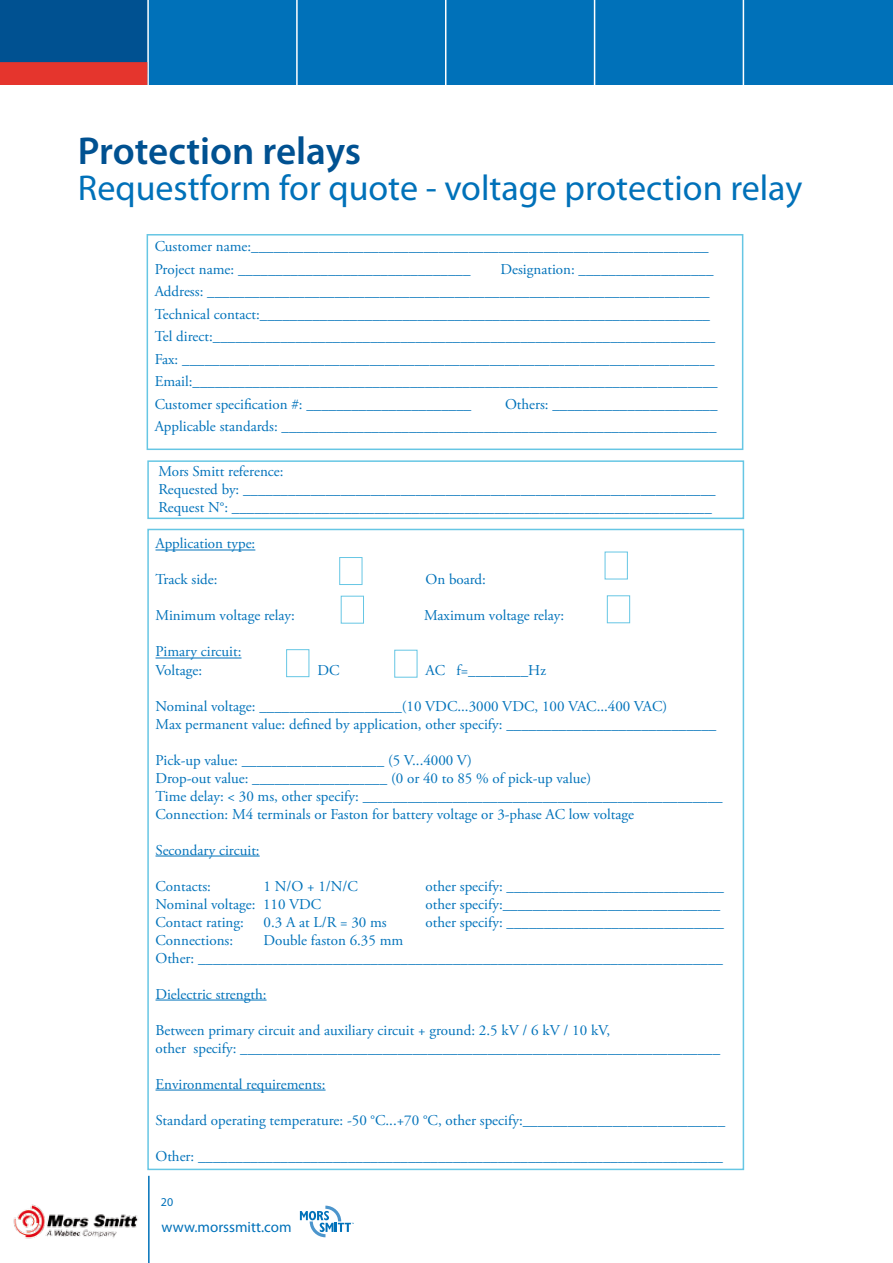
<style>
.page{position:relative;width:893px;height:1263px;background:#fff}
.page>*{position:absolute;margin:0;border:0;box-sizing:border-box;transform-origin:0 0}
.t1{font:600 39px "Myriad Pro";color:#005191}
.t2{font:36px "Myriad Pro";color:#0071b9}
.t3{font:15px/18px "Adobe Garamond Pro";color:#0072ba}
.t4{font:15px "Myriad Pro";color:#0071b9}
.t5{font:12px "Myriad Pro";color:#0071b9}
</style>
<div class="page">
<div style="left:0;top:0;width:893px;height:85px;background:#0071b9"></div>
<div style="left:0;top:0;width:148px;height:73px;background:#005191"></div>
<hr style="left:147px;top:0;width:2px;height:87px;background:#fff">
<hr style="left:296px;top:0;width:2px;height:87px;background:#fff">
<hr style="left:445px;top:0;width:1px;height:87px;background:#fff">
<hr style="left:594px;top:0;width:1px;height:87px;background:#fff">
<hr style="left:743px;top:0;width:1px;height:87px;background:#fff">
<hr style="left:148px;top:1176px;width:2px;height:87px;background:#0071b9">
<div style="left:0;top:62px;width:147px;height:23px;background:#e5352d"></div>
<svg style="left:300px;top:1205px;width:54px;height:32px"></svg>
<img style="left:13px;top:1204px;width:125px;height:35px">
<div style="left:147px;top:460px;width:597px;height:59px;border:2px solid #66c6e4"></div>
<div style="left:147px;top:234px;width:596px;height:216px;border:2px solid #66c6e4"></div>
<hr style="left:156px;top:550px;width:99px;height:1px;background:#0072ba">
<hr style="left:156px;top:658px;width:85px;height:1px;background:#0072ba">
<hr style="left:156px;top:856px;width:104px;height:1px;background:#0072ba">
<hr style="left:156px;top:1000px;width:111px;height:1px;background:#0072ba">
<hr style="left:156px;top:1090px;width:170px;height:1px;background:#0072ba">
<div style="left:341px;top:596px;width:23px;height:27px;border:1px solid #66c6e4"></div>
<div style="left:607px;top:595px;width:23px;height:28px;border:1px solid #66c6e4"></div>
<div style="left:286px;top:649px;width:23px;height:28px;border:1px solid #66c6e4"></div>
<div style="left:394px;top:650px;width:23px;height:27px;border:1px solid #66c6e4"></div>
<div style="left:339px;top:557px;width:23px;height:28px;border:1px solid #66c6e4"></div>
<div style="left:605px;top:552px;width:23px;height:27px;border:1px solid #66c6e4"></div>
<h1 class="t1" style="left:78px;top:126px;width:284px">Protection relays</h1>
<h2 class="t2" style="left:78px;top:166px;width:726px">Requestform for quote - voltage protection relay</h2>
<p class="t3" style="left:155px;top:236px;width:555px;line-height:22.5px">Customer name:_____________________________________________________________<br>Project name: _______________________________</p>
<p class="t3" style="left:155px;top:258px;width:564px;line-height:22.5px;text-indent:346px">Designation: __________________ Address: ___________________________________________________________________ Technical contact:____________________________________________________________ Tel direct:___________________________________________________________________ Fax: _______________________________________________________________________ Email:______________________________________________________________________ Customer specification #: ______________________</p>
<p class="t3" style="left:155px;top:393px;width:564px;line-height:22.5px;text-align:right">Others: ______________________<br>Applicable standards: __________________________________________________________</p>
<p class="t3" style="left:158px;top:462px;width:559px">Mors Smitt reference:<br>Requested by: _______________________________________________________________<br>Request N°: ________________________________________________________________</p>
<p class="t3" style="left:156px;top:535px;width:101px">Application type:</p>
<p class="t3" style="left:156px;top:571px;width:63px">Track side:</p>
<p class="t3" style="left:426px;top:571px;width:62px">On board:</p>
<p class="t3" style="left:156px;top:607px;width:141px">Minimum voltage relay:</p>
<p class="t3" style="left:424px;top:607px;width:142px">Maximum voltage relay:</p>
<p class="t3" style="left:156px;top:643px;width:87px">Pimary circuit:<br>Voltage:</p>
<p class="t3" style="left:318px;top:661px;width:24px">DC</p>
<p class="t3" style="left:426px;top:661px;width:122px">AC f=________Hz</p>
<p class="t3" style="left:156px;top:697px;width:562px">Nominal voltage: ___________________(10 VDC...3000 VDC, 100 VAC...400 VAC)<br>Max permanent value: defined by application, other specify: ____________________________</p>
<p class="t3" style="left:156px;top:751px;width:569px">Pick-up value: ___________________ (5 V...4000 V)<br>Drop-out value: __________________ (0 or 40 to 85 % of pick-up value)<br>Time delay: &lt; 30 ms, other specify: ________________________________________________ Connection: M4 terminals or Faston for battery voltage or 3-phase AC low voltage</p>
<p class="t3" style="left:156px;top:841px;width:106px">Secondary circuit:</p>
<p class="t3" style="left:156px;top:877px;width:57px">Contacts:</p>
<p class="t3" style="left:264px;top:877px;width:96px">1 N/O + 1/N/C</p>
<p class="t3" style="left:426px;top:877px;width:300px">other specify: _____________________________</p>
<p class="t3" style="left:156px;top:895px;width:167px">Nominal voltage: 110 VDC</p>
<p class="t3" style="left:426px;top:895px;width:296px">other specify:_____________________________</p>
<p class="t3" style="left:156px;top:913px;width:90px">Contact rating:</p>
<p class="t3" style="left:264px;top:913px;width:125px">0.3 A at L/R = 30 ms</p>
<p class="t3" style="left:426px;top:913px;width:300px">other specify: _____________________________</p>
<p class="t3" style="left:156px;top:931px;width:79px">Connections:</p>
<p class="t3" style="left:156px;top:931px;width:569px;text-indent:108px">Double faston 6.35 mm<br>Other: ______________________________________________________________________</p>
<p class="t3" style="left:156px;top:985px;width:113px">Dielectric strength:</p>
<p class="t3" style="left:156px;top:1021px;width:566px">Between primary circuit and auxiliary circuit + ground: 2.5 kV / 6 kV / 10 kV,<br>other specify: ________________________________________________________________</p>
<p class="t3" style="left:156px;top:1075px;width:172px">Environmental requirements:</p>
<p class="t3" style="left:156px;top:1111px;width:571px">Standard operating temperature: -50 °C...+70 °C, other specify:___________________________</p>
<p class="t3" style="left:156px;top:1147px;width:569px">Other: ______________________________________________________________________</p>
<p class="t5" style="left:161px;top:1195px;width:14px">20</p>
<p class="t4" style="left:162px;top:1217px;width:131px">www.morssmitt.com</p>
</div>
